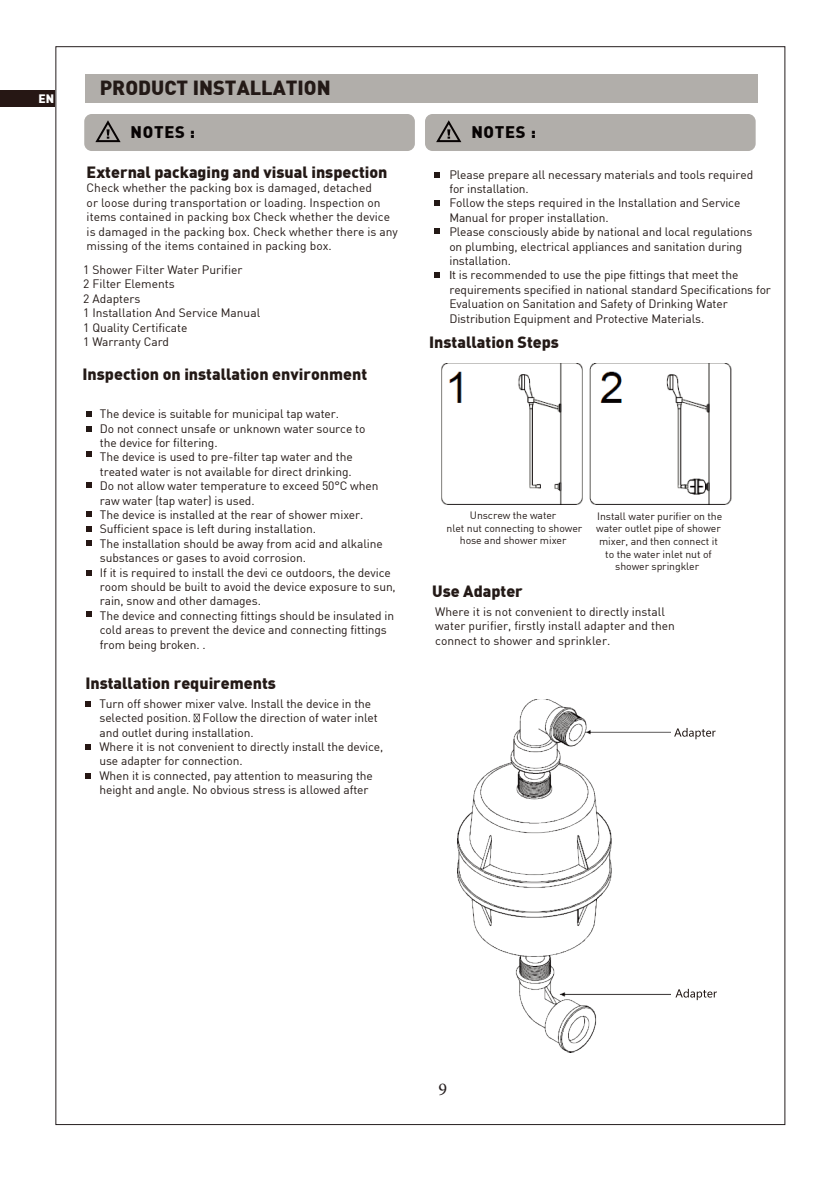
<style>
.page{position:relative;width:834px;height:1180px;background:#fff}
.page>*{position:absolute;margin:0;border:0;box-sizing:border-box;transform-origin:0 0}
.t1{font:900 20px "DIN";color:#231916}
.t2{font:18px "Minion Pro";color:#241d1e}
.t3{font:900 16.4px "DIN";letter-spacing:.04em;color:#070303}
.t4{font:900 16px "DIN";color:#231916}
.t5{font:12px/14.4px "DIN";letter-spacing:-.01em;color:#231916}
.t6{font:900 12px "DIN";color:#fff}
.t7{font:10.4px/12.6px "DIN";letter-spacing:-.01em;color:#231916;text-align:center}
.s1{font-family:"Myriad Pro"}
</style>
<div class="page">
<div style="left:85px;top:74px;width:672px;height:29px;background:#b1aeaa"></div>
<div style="left:84px;top:114px;width:331px;height:37px;background:#b1aeaa;border-radius:7px"></div>
<svg style="left:95px;top:120px;width:26px;height:23px"></svg>
<div style="left:425px;top:114px;width:330px;height:37px;background:#b1aeaa;border-radius:7px"></div>
<svg style="left:436px;top:120px;width:26px;height:23px"></svg>
<svg style="left:86px;top:451px;width:6px;height:6px"></svg>
<svg style="left:86px;top:482px;width:6px;height:6px"></svg>
<svg style="left:86px;top:511px;width:6px;height:5px"></svg>
<svg style="left:86px;top:526px;width:6px;height:6px"></svg>
<svg style="left:86px;top:540px;width:6px;height:6px"></svg>
<svg style="left:86px;top:570px;width:6px;height:5px"></svg>
<svg style="left:86px;top:611px;width:6px;height:6px"></svg>
<svg style="left:434px;top:172px;width:6px;height:6px"></svg>
<svg style="left:434px;top:200px;width:6px;height:6px"></svg>
<svg style="left:434px;top:228px;width:6px;height:6px"></svg>
<svg style="left:434px;top:272px;width:6px;height:6px"></svg>
<img style="left:441px;top:364px;width:290px;height:140px">
<img style="left:457px;top:699px;width:213px;height:353px">
<svg style="left:674px;top:728px;width:41px;height:11px"></svg>
<svg style="left:675px;top:988px;width:41px;height:11px"></svg>
<svg style="left:86px;top:411px;width:6px;height:6px"></svg>
<svg style="left:86px;top:426px;width:6px;height:5px"></svg>
<svg style="left:194px;top:713px;width:6px;height:9px"></svg>
<svg style="left:85px;top:701px;width:6px;height:5px"></svg>
<svg style="left:85px;top:744px;width:6px;height:6px"></svg>
<svg style="left:85px;top:773px;width:6px;height:5px"></svg>
<div style="left:0;top:91px;width:54px;height:16px;background:#261714"></div>
<p class="t6" style="left:38px;top:91px;width:17px">EN</p>
<h1 class="t1" style="left:100px;top:75px;width:232px">PRODUCT INSTALLATION</h1>
<h3 class="t3" style="left:131px;top:121px;width:66px">NOTES :</h3>
<h3 class="t3" style="left:471px;top:121px;width:66px">NOTES :</h3>
<h3 class="t4" style="left:87px;top:161px;width:302px">External packaging and visual inspection</h3>
<p class="t5" style="left:87px;top:181px;width:313px">Check whether the packing box is damaged, detached<br>or loose during transportation or loading. Inspection on items contained in packing box Check whether the device is damaged in the packing box. Check whether there is any missing of the items contained in packing box.</p>
<p class="t5" style="left:449px;top:167px;width:323px">Please prepare all necessary materials and tools required for installation.<br>Follow the steps required in the Installation and Service Manual for proper installation.<br>Please consciously abide by national and local regulations<br>on plumbing, electrical appliances and sanitation during installation.<br><span class="s1">I</span>t is recommended to use the pipe fittings that meet the requirements specified in national standard Specifications for Evaluation on Sanitation and Safety of Drinking Water Distribution Equipment and Protective Materials.</p>
<p class="t5" style="left:83px;top:262px;width:178px">1 Shower Filter Water Purifier<br>2 Filter Elements<br>2 Adapters<br>1 Installation And Service Manual<br>1 Quality Certificate<br>1 Warranty Card</p>
<h3 class="t4" style="left:429px;top:331px;width:131px">Installation Steps</h3>
<h3 class="t4" style="left:82px;top:363px;width:286px">Inspection on installation environment</h3>
<p class="t5" style="left:100px;top:406px;width:297px">The device is suitable for municipal tap water.<br>Do not connect unsafe or unknown water source to<br>the device for filtering.<br>The device is used to pre-filter tap water and the<br>treated water is not available for direct drinking.<br>Do not allow water temperature to exceed 50°C when raw water (tap water) is used.<br>The device is installed at the rear of shower mixer.<br>Sufficient space is left during installation.<br>The installation should be away from acid and alkaline substances or gases to avoid corrosion.<br>If it is required to install the devi ce outdoors, the device room should be built to avoid the device exposure to sun, rain, snow and other damages.<br>The device and connecting fittings should be insulated in cold areas to prevent the device and connecting fittings from being broken. .</p>
<h3 class="t4" style="left:85px;top:672px;width:192px">Installation requirements</h3>
<p class="t5" style="left:99px;top:696px;width:285px">Turn off shower mixer valve. Install the device in the selected position. Follow the direction of water inlet and outlet during installation.<br>Where it is not convenient to directly install the device, use adapter for connection.<br>When it is connected, pay attention to measuring the height and angle. No obvious stress is allowed after</p>
<p class="t7" style="left:446px;top:508px;width:137px">Unscrew the water<br>nlet nut connecting to shower hose and shower mixer</p>
<h3 class="t4" style="left:432px;top:580px;width:92px">Use Adapter</h3>
<p class="t7" style="left:596px;top:509px;width:128px">Install water purifier on the water outlet pipe of shower mixer, and then connect it to the water inlet nut of shower springkler</p>
<p class="t5" style="left:435px;top:604px;width:241px">Where it is not convenient to directly install water purifier, firstly install adapter and then connect to shower and sprinkler.</p>
<h2 class="t2" style="left:438px;top:1077px;width:10px">9</h2>
</div>
